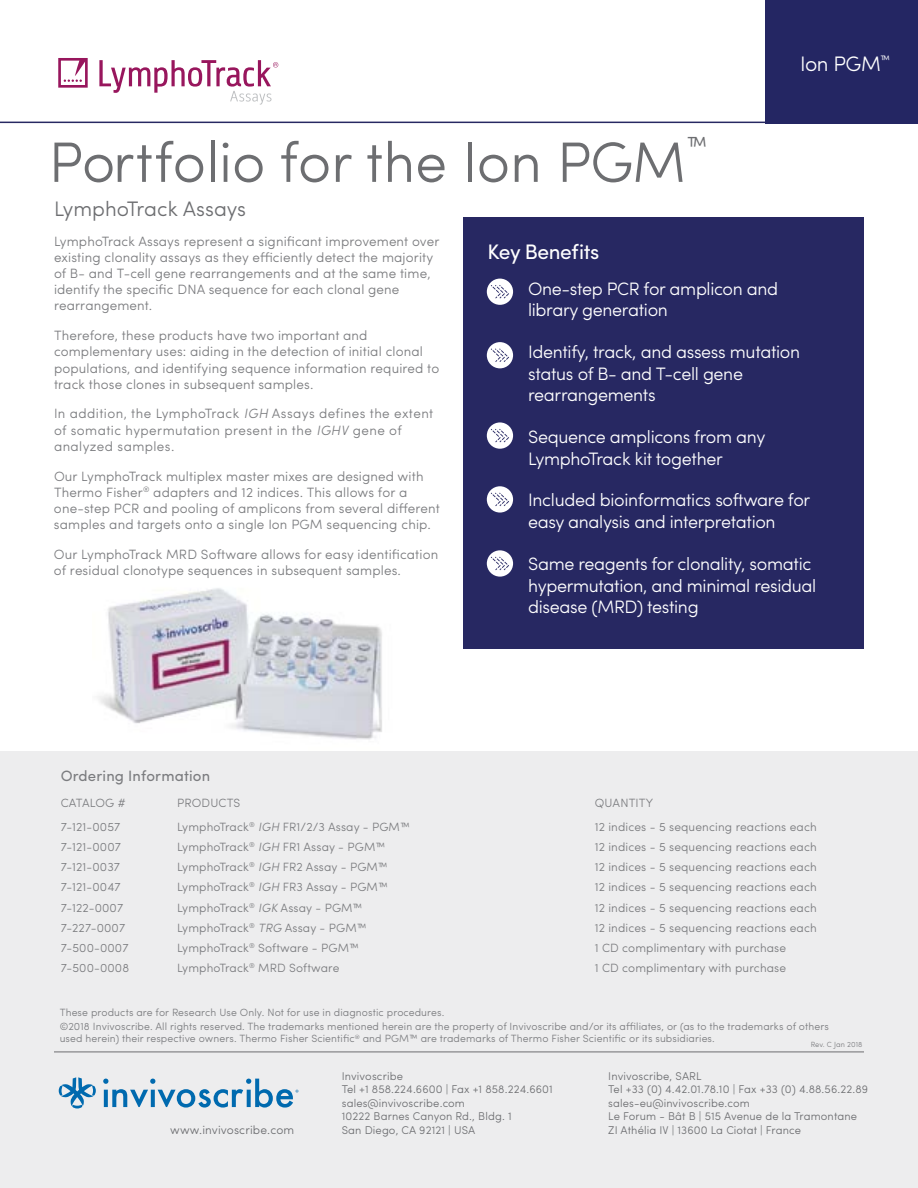
<style>
.page{position:relative;width:918px;height:1188px;background:#fff}
.page>*{position:absolute;margin:0;border:0;box-sizing:border-box;transform-origin:0 0}
.t1{font:300 57px "Sofia Pro";color:#6d6e71}
.t2{font:300 26.25px "Sofia Pro";color:#6d6e71}
.t3{font:300 21px "Sofia Pro";color:#6d6e71}
.t4{font:21px "Sofia Pro";letter-spacing:-.02em;color:#fff}
.t5{font:300 21px "Sofia Pro";letter-spacing:-.02em;color:#fff}
.t6{font:300 18px/21.6px "Sofia Pro";letter-spacing:-.02em;color:#fff}
.t7{font:15px "Sofia Pro";letter-spacing:.01em;color:#7b7c7f}
.t8{font:300 13.5px/16.2px "Sofia Pro";letter-spacing:.01em;color:#7b7c7f}
.t9{font:300 13.5px/16.2px "Sofia Pro";letter-spacing:.03em;color:#7b7c7f}
.t10{font:300 12px "Sofia Pro";letter-spacing:.01em;color:#7b7c7f}
.t11{font:300 12px "Sofia Pro";letter-spacing:.01em;color:#6d6e71}
.t12{font:300 11.25px/13.5px "Sofia Pro";letter-spacing:.01em;color:#6d6e71}
.t13{font:300 10.5px/12.6px "Sofia Pro";letter-spacing:.01em;color:#7b7c7f}
.t14{font:300 7.5px "Sofia Pro";letter-spacing:.01em;color:#7b7c7f}
.s1{font-style:italic}
</style>
<div class="page">
<img style="left:92px;top:588px;width:313px;height:164px">
<div style="left:464px;top:217px;width:400px;height:431px;background:#272862"></div>
<div style="left:487px;top:279px;width:26px;height:26px;background:#fff;border-radius:50%"></div>
<svg style="left:491px;top:285px;width:18px;height:13px"></svg>
<div style="left:487px;top:342px;width:26px;height:26px;background:#fff;border-radius:50%"></div>
<svg style="left:491px;top:348px;width:18px;height:14px"></svg>
<div style="left:487px;top:422px;width:26px;height:27px;background:#fff;border-radius:50%"></div>
<svg style="left:491px;top:429px;width:18px;height:13px"></svg>
<div style="left:487px;top:486px;width:26px;height:27px;background:#fff;border-radius:50%"></div>
<svg style="left:491px;top:493px;width:18px;height:13px"></svg>
<div style="left:487px;top:550px;width:26px;height:27px;background:#fff;border-radius:50%"></div>
<svg style="left:491px;top:557px;width:18px;height:13px"></svg>
<svg style="left:99px;top:60px;width:179px;height:45px"></svg>
<div style="left:58px;top:58px;width:30px;height:30px;border:3px solid #98165d"></div>
<svg style="left:64px;top:59px;width:23px;height:23px"></svg>
<hr style="left:0;top:122px;width:918px;height:1px;background:#272862">
<div style="left:766px;top:0;width:152px;height:123px;background:#242663"></div>
<div style="left:0;top:752px;width:918px;height:436px;background:#ededee"></div>
<hr style="left:54px;top:1052px;width:810px;height:1px;background:#6d6e71">
<svg style="left:59px;top:1077px;width:37px;height:32px"></svg>
<svg style="left:103px;top:1079px;width:195px;height:29px"></svg>
<h3 class="t5" style="left:800px;top:48px;width:92px">Ion PGM<sup>™</sup></h3>
<h1 class="t1" style="left:49px;top:120px;width:639px">Portfolio for the Ion PGM</h1>
<h2 class="t2" style="left:686px;top:126px;width:23px">™</h2>
<h3 class="t3" style="left:54px;top:193px;width:194px">LymphoTrack Assays</h3>
<p class="t8" style="left:54px;top:232px;width:387px">LymphoTrack Assays represent a significant improvement over existing clonality assays as they efficiently detect the majority of B- and T-cell gene rearrangements and at the same time, identify the specific DNA sequence for each clonal gene rearrangement.</p>
<p class="t8" style="left:54px;top:326px;width:387px">Therefore, these products have two important and complementary uses: aiding in the detection of initial clonal populations, and identifying sequence information required to track those clones in subsequent samples.</p>
<p class="t9" style="left:54px;top:405px;width:381px">In addition, the LymphoTrack <span class="s1">IGH</span> Assays defines the extent of somatic hypermutation present in the <span class="s1">IGHV</span> gene of analyzed samples.</p>
<p class="t8" style="left:54px;top:467px;width:388px">Our LymphoTrack multiplex master mixes are designed with Thermo Fisher<sup>®</sup> adapters and 12 indices. This allows for a one-step PCR and pooling of amplicons from several different samples and targets onto a single Ion PGM sequencing chip.</p>
<p class="t8" style="left:54px;top:545px;width:386px">Our LymphoTrack MRD Software allows for easy identification of residual clonotype sequences in subsequent samples.</p>
<h3 class="t4" style="left:488px;top:236px;width:113px">Key Benefits</h3>
<h3 class="t6" style="left:528px;top:276px;width:252px">One-step PCR for amplicon and library generation</h3>
<h3 class="t6" style="left:528px;top:340px;width:274px">Identify, track, and assess mutation status of B- and T-cell gene rearrangements</h3>
<h3 class="t6" style="left:528px;top:425px;width:239px">Sequence amplicons from any<br>LymphoTrack kit together</h3>
<h3 class="t6" style="left:528px;top:488px;width:284px">Included bioinformatics software for easy analysis and interpretation</h3>
<h3 class="t6" style="left:528px;top:552px;width:290px">Same reagents for clonality, somatic hypermutation, and minimal residual disease (MRD) testing</h3>
<p class="t7" style="left:61px;top:765px;width:151px">Ordering Information</p>
<p class="t10" style="left:61px;top:794px;width:66px">CATALOG #</p>
<p class="t10" style="left:177px;top:794px;width:65px">PRODUCTS</p>
<p class="t10" style="left:595px;top:794px;width:60px">QUANTITY</p>
<p class="t10" style="left:61px;top:818px;width:61px">7-121-0057</p>
<p class="t10" style="left:177px;top:818px;width:234px">LymphoTrack<sup>®</sup> <span class="s1">IGH</span> FR1/2/3 Assay - PGM™</p>
<p class="t10" style="left:595px;top:818px;width:224px">12 indices - 5 sequencing reactions each</p>
<p class="t10" style="left:61px;top:838px;width:62px">7-121-0007</p>
<p class="t10" style="left:177px;top:838px;width:210px">LymphoTrack<sup>®</sup> <span class="s1">IGH</span> FR1 Assay - PGM™</p>
<p class="t10" style="left:595px;top:838px;width:224px">12 indices - 5 sequencing reactions each</p>
<p class="t10" style="left:61px;top:858px;width:61px">7-121-0037</p>
<p class="t10" style="left:177px;top:858px;width:212px">LymphoTrack<sup>®</sup> <span class="s1">IGH</span> FR2 Assay - PGM™</p>
<p class="t10" style="left:595px;top:858px;width:224px">12 indices - 5 sequencing reactions each</p>
<p class="t10" style="left:61px;top:878px;width:61px">7-121-0047</p>
<p class="t10" style="left:177px;top:878px;width:212px">LymphoTrack<sup>®</sup> <span class="s1">IGH</span> FR3 Assay - PGM™</p>
<p class="t10" style="left:595px;top:878px;width:224px">12 indices - 5 sequencing reactions each</p>
<p class="t10" style="left:61px;top:899px;width:64px">7-122-0007</p>
<p class="t10" style="left:177px;top:899px;width:187px">LymphoTrack<sup>®</sup> <span class="s1">IGK</span> Assay - PGM™</p>
<p class="t10" style="left:595px;top:899px;width:224px">12 indices - 5 sequencing reactions each</p>
<p class="t10" style="left:61px;top:919px;width:66px">7-227-0007</p>
<p class="t10" style="left:177px;top:919px;width:191px">LymphoTrack<sup>®</sup> <span class="s1">TRG</span> Assay - PGM™</p>
<p class="t10" style="left:595px;top:919px;width:224px">12 indices - 5 sequencing reactions each</p>
<p class="t10" style="left:61px;top:939px;width:69px">7-500-0007</p>
<p class="t10" style="left:177px;top:939px;width:183px">LymphoTrack<sup>®</sup> Software - PGM™</p>
<p class="t10" style="left:595px;top:939px;width:193px">1 CD complimentary with purchase</p>
<p class="t10" style="left:61px;top:959px;width:70px">7-500-0008</p>
<p class="t10" style="left:177px;top:959px;width:164px">LymphoTrack<sup>®</sup> MRD Software</p>
<p class="t10" style="left:595px;top:959px;width:193px">1 CD complimentary with purchase</p>
<p class="t13" style="left:60px;top:1005px;width:386px">These products are for Research Use Only. Not for use in diagnostic procedures.</p>
<p class="t13" style="left:60px;top:1019px;width:771px">©2018 Invivoscribe. All rights reserved. The trademarks mentioned herein are the property of Invivoscribe and/or its affiliates, or (as to the trademarks of others used herein) their respective owners. Thermo Fisher Scientific<sup>®</sup> and PGM™ are trademarks of Thermo Fisher Scientific or its subsidiaries.</p>
<p class="t14" style="left:811px;top:1038px;width:53px">Rev. C Jan 2018</p>
<p class="t12" style="left:342px;top:1068px;width:212px">Invivoscribe<br>Tel +1 858.224.6600 | Fax +1 858.224.6601 sales@invivoscribe.com<br>10222 Barnes Canyon Rd., Bldg. 1<br>San Diego, CA 92121 | USA</p>
<p class="t12" style="left:608px;top:1068px;width:261px">Invivoscribe, SARL<br>Tel +33 (0) 4.42.01.78.10 | Fax +33 (0) 4.88.56.22.89 sales-eu@invivoscribe.com<br>Le Forum - Bât B | 515 Avenue de la Tramontane</p>
<p class="t11" style="left:170px;top:1121px;width:125px">www.invivoscribe.com</p>
<p class="t12" style="left:608px;top:1122px;width:194px">ZI Athélia IV | 13600 La Ciotat | France</p>
</div>
